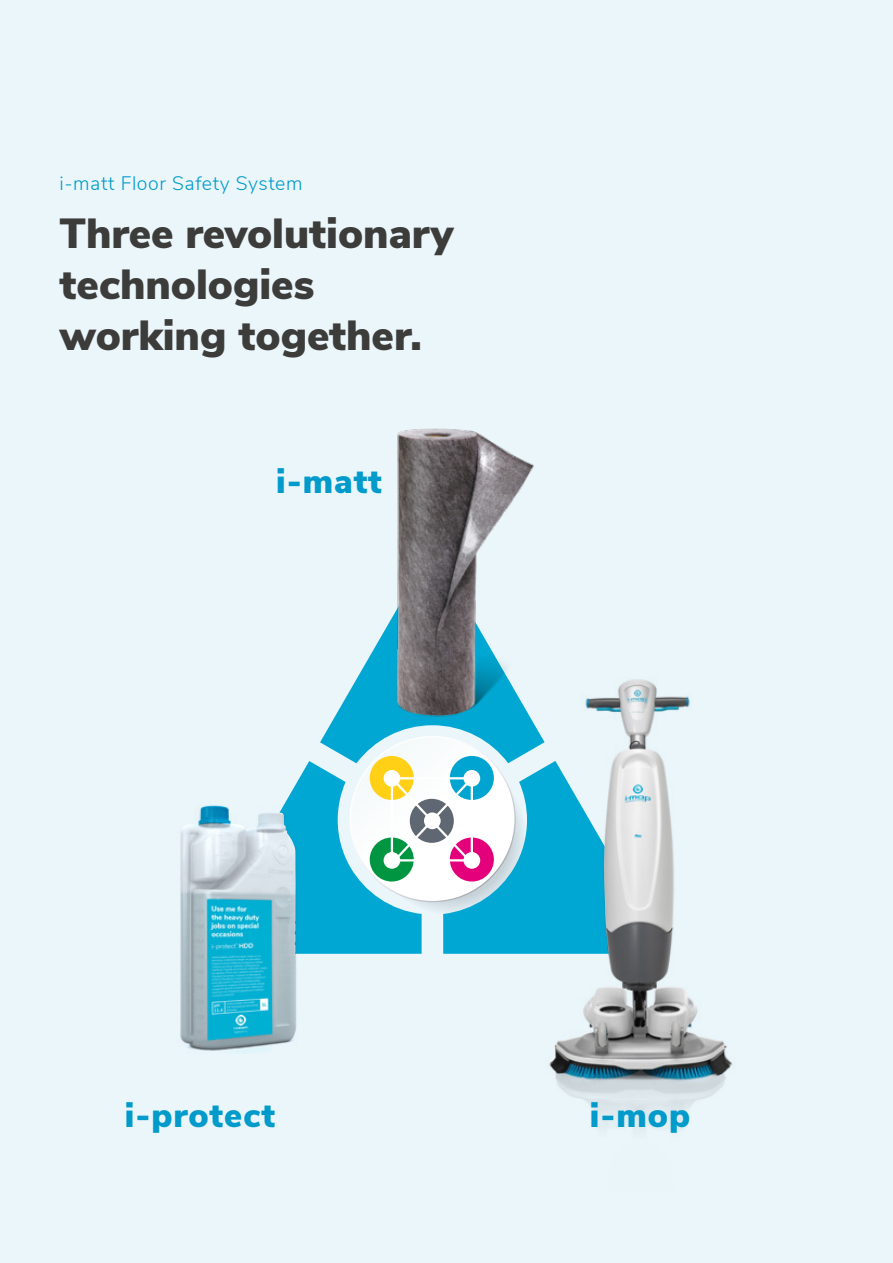
<style>
.page{position:relative;width:893px;height:1263px;background:#ebf6fb}
.page>*{position:absolute;margin:0;border:0;box-sizing:border-box;transform-origin:0 0}
.t1{font:900 42px/51px "Nunito Sans";color:#3c3c3b}
.t2{font:900 33.75px "Nunito Sans";letter-spacing:.03em;color:#009bca}
.t3{font:300 19.5px "Nunito Sans";letter-spacing:.03em;color:#009bc9}
</style>
<div class="page">
<svg style="left:299px;top:685px;width:231px;height:269px"></svg>
<img style="left:353px;top:428px;width:181px;height:299px">
<img style="left:530px;top:659px;width:202px;height:469px">
<img style="left:586px;top:680px;width:51px;height:310px">
<img style="left:194px;top:779px;width:141px;height:274px">
<img style="left:180px;top:806px;width:116px;height:243px">
<p class="t3" style="left:60px;top:169px;width:245px">i-matt Floor Safety System</p>
<p class="t1" style="left:60px;top:206px;width:395px">Three revolutionary technologies working together.</p>
<p class="t2" style="left:276px;top:456px;width:107px">i-matt</p>
<p class="t2" style="left:125px;top:1090px;width:152px">i-protect</p>
<p class="t2" style="left:590px;top:1090px;width:102px">i-mop</p>
</div>
